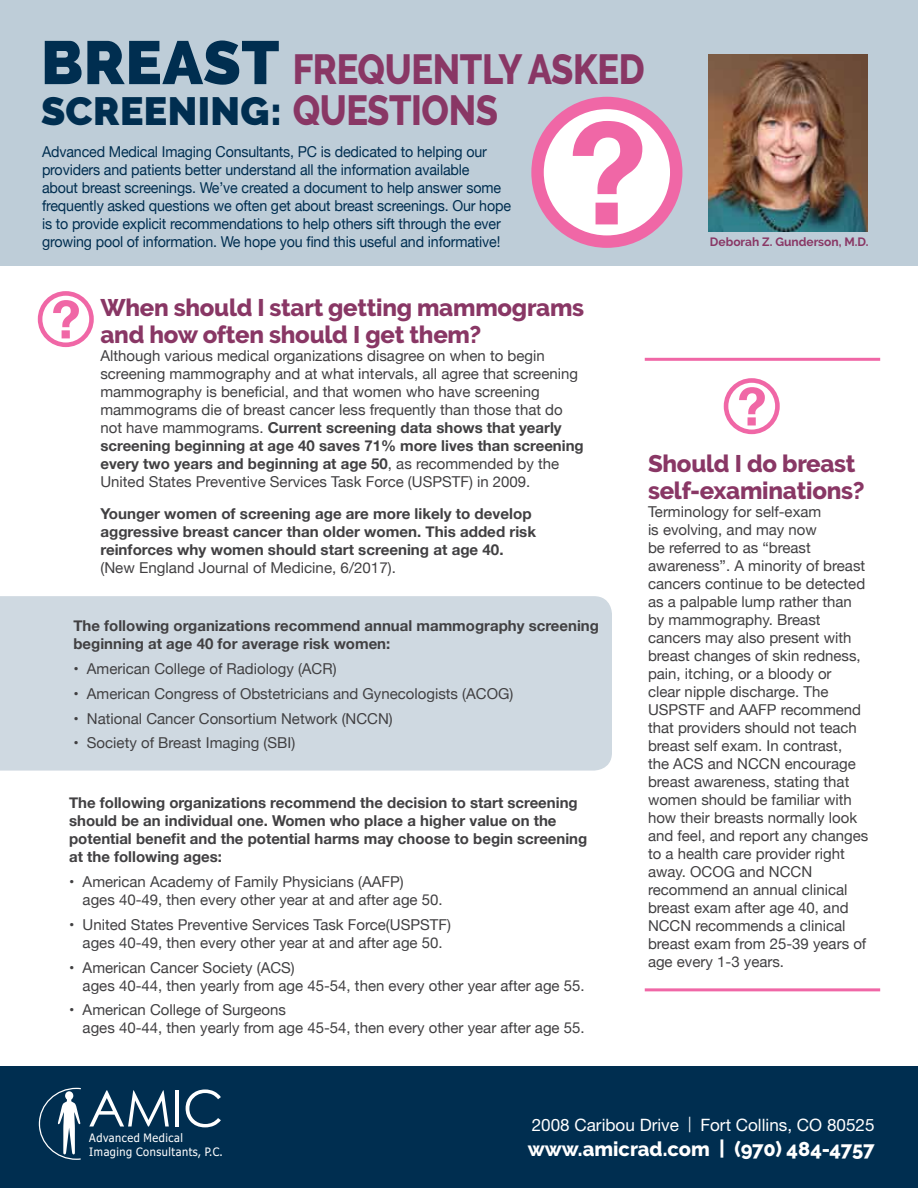
<style>
.page{position:relative;width:918px;height:1188px;background:#fff}
.page>*{position:absolute;margin:0;border:0;box-sizing:border-box;transform-origin:0 0}
.t1{font:700 141.6px "Helvetica Neue";color:#f067a6}
.t2{font:900 60.9px "Raleway";letter-spacing:.01em;color:#002e50}
.t3{font:700 52.5px "Helvetica Neue";color:#f067a6}
.t4{font:800 42px "Raleway";letter-spacing:-.01em;color:#893765;scale:.86 1}
.t5{font:900 39.3px "Raleway";letter-spacing:.01em;color:#002e50}
.t6{font:800 24px/27px "Raleway";letter-spacing:-.01em;color:#893765}
.t7{font:800 20.1px "Raleway";color:#fff}
.t8{font:17.1px "Helvetica Neue LT Std";color:#fff}
.t9{font:15px/18px "Helvetica Neue";color:#414042}
.t10{font:700 15px/18px "Helvetica Neue";color:#414042}
.t11{font:15px/18px "Helvetica Neue";letter-spacing:-.01em;color:#002e50;scale:.95 1}
.t12{font:700 12px "Raleway";color:#893765}
.t13{font:11.7px/14px "Tahoma";letter-spacing:.05em;color:#fff;scale:.94 1}
.s1{font-weight:800;font-size:42px;color:#893765}
.s2{font-weight:700}
.s3{font-family:"Raleway"}
</style>
<div class="page">
<div style="left:0;top:0;width:918px;height:266px;background:#becdd8"></div>
<div style="left:0;top:596px;width:612px;height:175px;background:#cfd9e1"></div>
<div style="left:0;top:1066px;width:918px;height:122px;background:#002e50"></div>
<svg style="left:89px;top:1090px;width:80px;height:37px"></svg>
<hr style="left:175px;top:1090px;width:4px;height:37px;background:#fff">
<svg style="left:186px;top:1089px;width:35px;height:38px"></svg>
<svg style="left:39px;top:1088px;width:42px;height:72px"></svg>
<img style="left:708px;top:54px;width:159px;height:178px">
<div style="left:538px;top:103px;width:138px;height:139px;background:#fff;border-radius:50%"></div>
<div style="left:531px;top:97px;width:151px;height:151px;border:12px solid #f067a6;border-radius:50%"></div>
<div style="left:38px;top:291px;width:56px;height:56px;border:5px solid #f067a6;border-radius:50%"></div>
<div style="left:724px;top:378px;width:56px;height:56px;border:5px solid #f067a6;border-radius:50%"></div>
<hr style="left:645px;top:988px;width:235px;height:3px;background:#f067a6">
<hr style="left:645px;top:358px;width:235px;height:3px;background:#f067a6">
<h2 class="t2" style="left:41px;top:27px;width:240px">BREAST</h2>
<h3 class="t4" style="left:293px;top:46px;width:411px">Frequently Asked</h3>
<h3 class="t5" style="left:41px;top:88px;width:459px">SCREENING: <span class="s1">Questions</span></h3>
<p class="t11" style="left:42px;top:143px;width:495px">Advanced Medical Imaging Consultants, PC is dedicated to helping our providers and patients better understand all the information available<br>about breast screenings. We’ve created a document to help answer some frequently asked questions we often get about breast screenings. Our hope is to provide explicit recommendations to help others sift through the ever growing pool of information. We hope you find this useful and informative!</p>
<h1 class="t1" style="left:568px;top:63px;width:80px">?</h1>
<p class="t12" style="left:710px;top:235px;width:160px">Deborah Z. Gunderson, M.D.</p>
<h3 class="t3" style="left:51px;top:279px;width:31px">?</h3>
<h3 class="t6" style="left:100px;top:295px;width:485px">When should I start getting mammograms and how often should I get them?</h3>
<p class="t9" style="left:100px;top:348px;width:485px">Although various medical organizations disagree on when to begin screening mammography and at what intervals, all agree that screening mammography is beneficial, and that women who have screening mammograms die of breast cancer less frequently than those that do not have mammograms. <span class="s2">Current screening data shows that yearly screening beginning at age 40 saves 71% more lives than screening every two years and beginning at age 50</span>, as recommended by the United States Preventive Services Task Force (USPSTF) in 2009.</p>
<p class="t10" style="left:100px;top:505px;width:437px">Younger women of screening age are more likely to develop aggressive breast cancer than older women. This added risk reinforces why women should start screening at age 40.</p>
<p class="t9" style="left:100px;top:559px;width:297px">(New England Journal of Medicine, 6/2017).</p>
<p class="t10" style="left:73px;top:617px;width:527px">The following organizations recommend annual mammography screening beginning at age 40 for average risk women:</p>
<p class="t9" style="left:73px;top:661px;width:265px">• American College of Radiology (ACR)</p>
<p class="t9" style="left:73px;top:685px;width:441px">• American Congress of Obstetricians and Gynecologists (ACOG)</p>
<p class="t9" style="left:73px;top:710px;width:321px">• National Cancer Consortium Network (NCCN)</p>
<p class="t9" style="left:73px;top:735px;width:223px">• Society of Breast Imaging (SBI)</p>
<p class="t10" style="left:69px;top:794px;width:520px">The following organizations recommend the decision to start screening should be an individual one. Women who place a higher value on the potential benefit and the potential harms may choose to begin screening at the following ages:</p>
<p class="t9" style="left:83px;top:874px;width:362px;text-indent:-14px">• American Academy of Family Physicians (AAFP)<br>ages 40-49, then every other year at and after age 50.</p>
<p class="t9" style="left:69px;top:916px;width:383px;text-align:center">• United States Preventive Services Task Force(USPSTF) ages 40-49, then every other year at and after age 50.</p>
<p class="t9" style="left:83px;top:959px;width:504px;text-indent:-14px">• American Cancer Society (ACS)<br>ages 40-44, then yearly from age 45-54, then every other year after age 55.</p>
<p class="t9" style="left:83px;top:1002px;width:504px;text-indent:-14px">• American College of Surgeons<br>ages 40-44, then yearly from age 45-54, then every other year after age 55.</p>
<h3 class="t3" style="left:737px;top:366px;width:31px">?</h3>
<h3 class="t6" style="left:648px;top:450px;width:218px">Should I do breast self-examinations?</h3>
<p class="t9" style="left:648px;top:503px;width:222px">Terminology for self-exam<br>is evolving, and may now<br>be referred to as “breast awareness”. A minority of breast cancers continue to be detected as a palpable lump rather than by mammography. Breast cancers may also present with breast changes of skin redness, pain, itching, or a bloody or<br>clear nipple discharge. The<br>USPSTF and AAFP recommend that providers should not teach breast self exam. In contrast,<br>the ACS and NCCN encourage breast awareness, stating that women should be familiar with how their breasts normally look and feel, and report any changes to a health care provider right away. OCOG and NCCN recommend an annual clinical breast exam after age 40, and<br>NCCN recommends a clinical breast exam from 25-39 years of age every 1-3 years.</p>
<p class="t13" style="left:89px;top:1130px;width:143px">Advanced Medical<br>Imaging Consultants, P.C.</p>
<p class="t8" style="left:532px;top:1115px;width:344px">2008 Caribou Drive <span class="s3">|</span> Fort Collins, CO 80525</p>
<h3 class="t7" style="left:528px;top:1137px;width:348px">www.amicrad.com | (970) 484-4757</h3>
</div>
